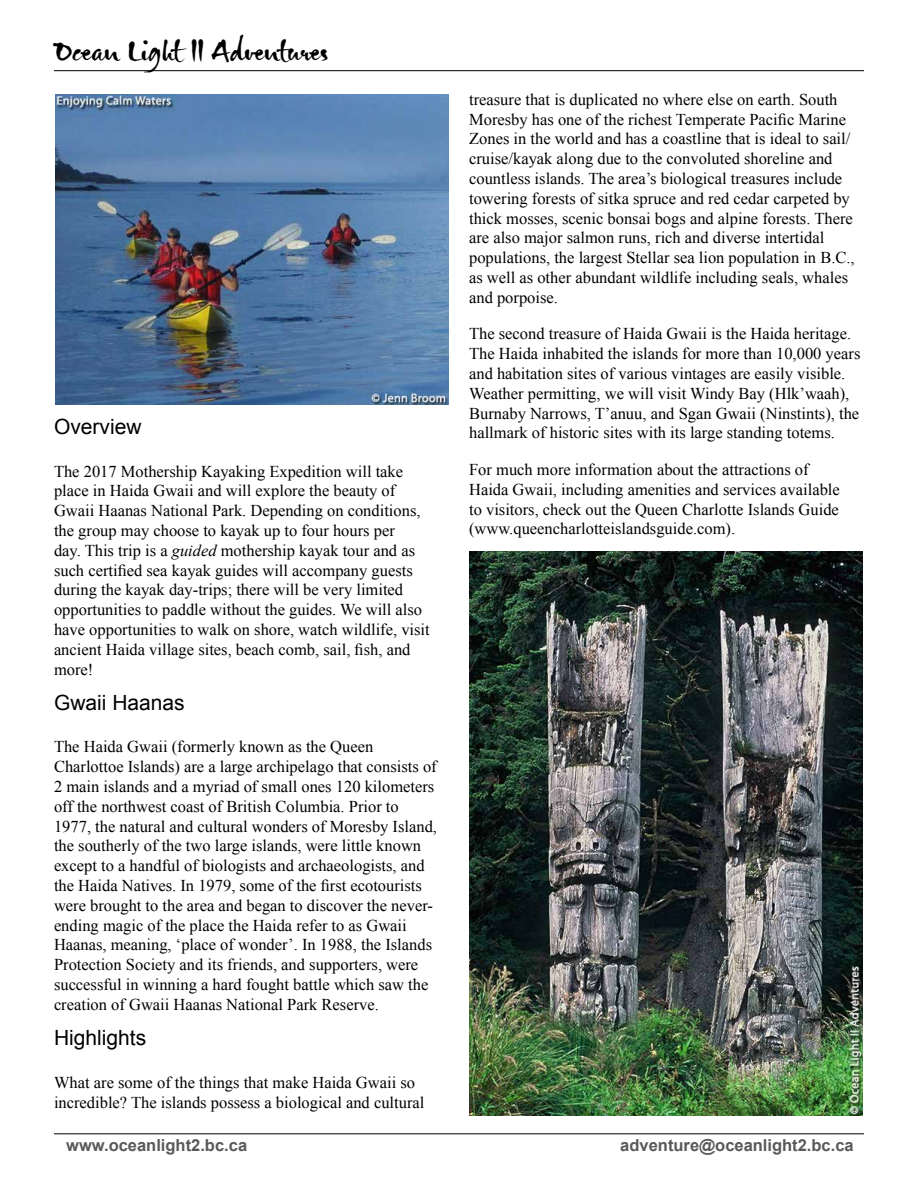
<style>
.page{position:relative;width:918px;height:1188px;background:#fff}
.page>*{position:absolute;margin:0;border:0;box-sizing:border-box;transform-origin:0 0}
.t1{font:36px "Gizmo";letter-spacing:.01em;color:#000}
.t2{font:21px "Arial";color:#000}
.t3{font:16.5px/19.8px "Times New Roman";color:#000}
.t4{font:700 16.5px "Arial";color:#58595b}
.s1{font-style:italic}
</style>
<div class="page">
<hr style="left:54px;top:1134px;width:810px;height:1px;background:#000">
<hr style="left:54px;top:70px;width:810px;height:1px;background:#000">
<img style="left:56px;top:95px;width:393px;height:309px">
<img style="left:469px;top:551px;width:393px;height:564px">
<h1 class="t1" style="left:55px;top:30px;width:275px">Ocean Light II Adventures</h1>
<p class="t2" style="left:54px;top:413px;width:89px">Overview</p>
<p class="t3" style="left:54px;top:461px;width:377px">The 2017 Mothership Kayaking Expedition will take place in Haida Gwaii and will explore the beauty of Gwaii Haanas National Park. Depending on conditions, the group may choose to kayak up to four hours per<br>day. This trip is a <span class="s1">guided</span> mothership kayak tour and as such certified sea kayak guides will accompany guests during the kayak day-trips; there will be very limited opportunities to paddle without the guides. We will also have opportunities to walk on shore, watch wildlife, visit ancient Haida village sites, beach comb, sail, fish, and more!</p>
<p class="t2" style="left:54px;top:689px;width:132px">Gwaii Haanas</p>
<p class="t3" style="left:54px;top:737px;width:385px">The Haida Gwaii (formerly known as the Queen Charlottoe Islands) are a large archipelago that consists of 2 main islands and a myriad of small ones 120 kilometers off the northwest coast of British Columbia. Prior to 1977, the natural and cultural wonders of Moresby Island, the southerly of the two large islands, were little known except to a handful of biologists and archaeologists, and the Haida Natives. In 1979, some of the first ecotourists were brought to the area and began to discover the never&shy;ending magic of the place the Haida refer to as Gwaii Haanas, meaning, ‘place of wonder’. In 1988, the Islands Protection Society and its friends, and supporters, were successful in winning a hard fought battle which saw the creation of Gwaii Haanas National Park Reserve.</p>
<p class="t2" style="left:54px;top:1024px;width:94px">Highlights</p>
<p class="t3" style="left:54px;top:1072px;width:372px">What are some of the things that make Haida Gwaii so incredible? The islands possess a biological and cultural</p>
<p class="t3" style="left:469px;top:89px;width:387px">treasure that is duplicated no where else on earth. South Moresby has one of the richest Temperate Pacific Marine Zones in the world and has a coastline that is ideal to sail/ cruise/kayak along due to the convoluted shoreline and countless islands. The area’s biological treasures include towering forests of sitka spruce and red cedar carpeted by thick mosses, scenic bonsai bogs and alpine forests. There are also major salmon runs, rich and diverse intertidal populations, the largest Stellar sea lion population in B.C., as well as other abundant wildlife including seals, whales and porpoise.</p>
<p class="t3" style="left:469px;top:324px;width:393px">The second treasure of Haida Gwaii is the Haida heritage.<br>The Haida inhabited the islands for more than 10,000 years and habitation sites of various vintages are easily visible.<br>Weather permitting, we will visit Windy Bay (Hlk’waah), Burnaby Narrows, T’anuu, and Sgan Gwaii (Ninstints), the hallmark of historic sites with its large standing totems.</p>
<p class="t3" style="left:469px;top:459px;width:372px">For much more information about the attractions of Haida Gwaii, including amenities and services available to visitors, check out the Queen Charlotte Islands Guide (www.queencharlotteislandsguide.com).</p>
<p class="t4" style="left:66px;top:1135px;width:182px">www.oceanlight2.bc.ca</p>
<p class="t4" style="left:620px;top:1135px;width:235px">adventure@oceanlight2.bc.ca</p>
</div>
